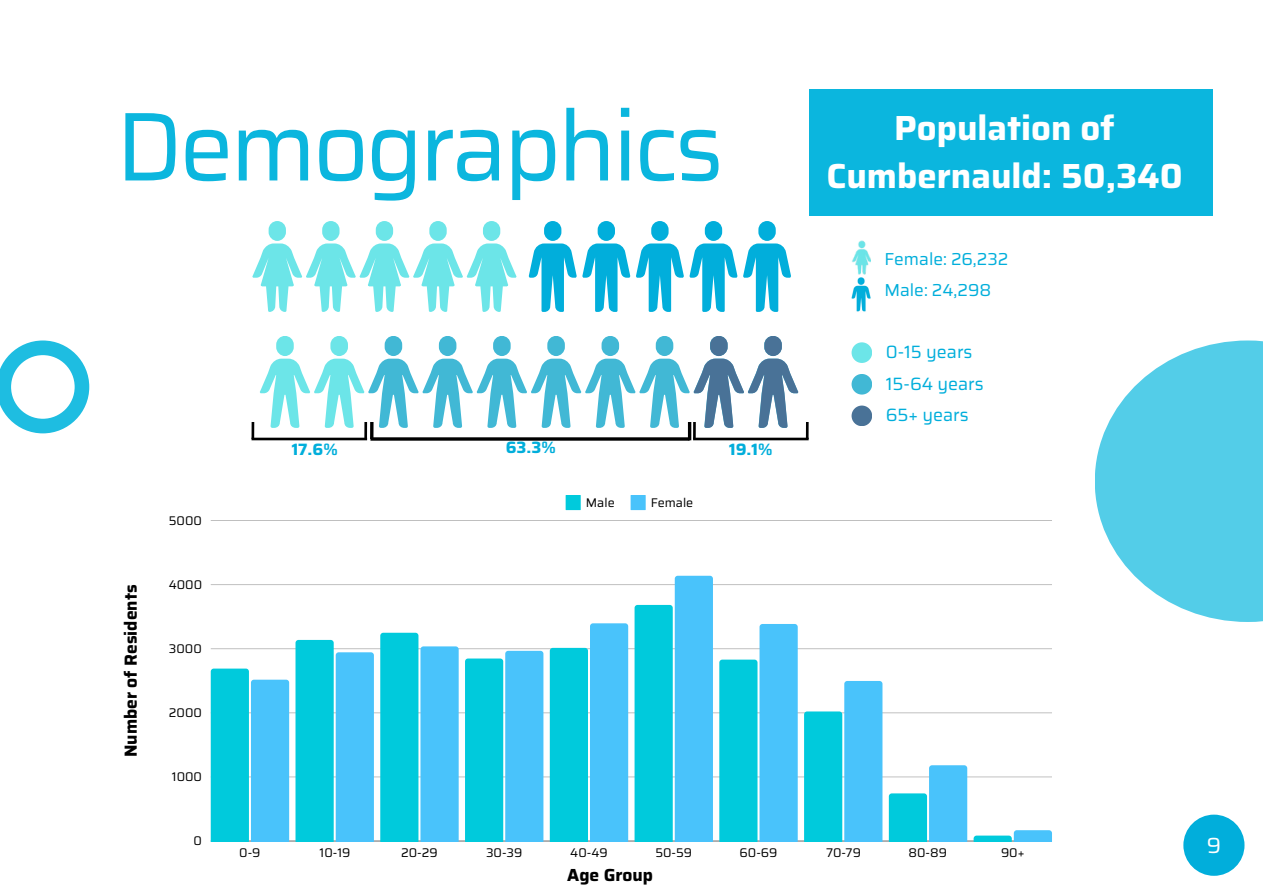
<style>
.page{position:relative;width:1263px;height:894px;background:#fff}
.page>*{position:absolute;margin:0;border:0;box-sizing:border-box;transform-origin:0 0}
.t1{font:97.8px "Saira";letter-spacing:-.04em;color:#0bb6de}
.t2{font:700 34.8px/48.2px "Saira";color:#fff;text-align:center}
.t3{font:21.9px "Saira";color:#fff}
.t4{font:17.85px "Saira";color:#01aedb}
.t5{font:700 17.55px "Saira";color:#000}
.t6{font:17.25px "Saira";color:#01aedb}
.t7{font:700 16.5px "Saira";color:#01aedb}
.t8{font:12.6px "Saira";color:#000}
</style>
<div class="page">
<svg style="left:1095px;top:340px;width:168px;height:281px;fill:#53cde8"></svg>
<svg style="left:566px;top:495px;width:15px;height:15px"></svg>
<svg style="left:631px;top:495px;width:15px;height:15px"></svg>
<hr style="left:211px;top:840px;width:841px;height:1px;background:#000;opacity:.6">
<hr style="left:211px;top:776px;width:841px;height:1px;background:#dbdbdb">
<hr style="left:211px;top:712px;width:841px;height:1px;background:#d4d4d4">
<hr style="left:211px;top:648px;width:841px;height:1px;background:#cdcdcd">
<hr style="left:211px;top:584px;width:841px;height:1px;background:#c6c6c6">
<hr style="left:211px;top:520px;width:841px;height:1px;background:#bfbfbf">
<svg style="left:211px;top:668px;width:78px;height:172px"></svg>
<svg style="left:295px;top:639px;width:79px;height:201px"></svg>
<svg style="left:380px;top:632px;width:79px;height:208px"></svg>
<svg style="left:465px;top:650px;width:78px;height:190px"></svg>
<svg style="left:550px;top:623px;width:78px;height:217px"></svg>
<svg style="left:635px;top:575px;width:78px;height:265px"></svg>
<svg style="left:719px;top:624px;width:79px;height:216px"></svg>
<svg style="left:804px;top:681px;width:78px;height:159px"></svg>
<svg style="left:889px;top:765px;width:78px;height:75px"></svg>
<svg style="left:974px;top:830px;width:78px;height:10px"></svg>
<div style="left:809px;top:89px;width:403px;height:127px;background:#0bb6de"></div>
<svg style="left:252px;top:221px;width:264px;height:91px"></svg>
<svg style="left:529px;top:221px;width:262px;height:91px"></svg>
<img style="left:852px;top:241px;width:19px;height:33px">
<img style="left:852px;top:277px;width:19px;height:35px">
<svg style="left:260px;top:336px;width:376px;height:91px"></svg>
<svg style="left:694px;top:336px;width:104px;height:91px"></svg>
<hr style="left:252px;top:437px;width:115px;height:3px;background:#000">
<svg style="left:252px;top:422px;width:2px;height:15px"></svg>
<hr style="left:364px;top:422px;width:3px;height:17px;background:#000">
<hr style="left:693px;top:437px;width:116px;height:3px;background:#000">
<hr style="left:693px;top:422px;width:3px;height:17px;background:#000">
<hr style="left:806px;top:422px;width:3px;height:17px;background:#000">
<hr style="left:370px;top:437px;width:320px;height:3px;background:#000">
<svg style="left:370px;top:422px;width:4px;height:16px"></svg>
<hr style="left:688px;top:422px;width:3px;height:18px;background:#000">
<div style="left:851px;top:342px;width:21px;height:21px;background:#6ce5e8;border-radius:50%"></div>
<div style="left:851px;top:374px;width:21px;height:20px;background:#41b8d5;border-radius:50%"></div>
<div style="left:851px;top:405px;width:21px;height:21px;background:#497297;border-radius:50%"></div>
<svg style="left:0;top:340px;width:89px;height:93px"></svg>
<div style="left:1183px;top:814px;width:61px;height:61px;background:#01aedb;border-radius:50%"></div>
<p class="t1" style="left:116px;top:69px;width:610px">Demographics</p>
<p class="t2" style="left:826px;top:103px;width:358px">Population of<br>Cumbernauld: 50,340</p>
<p class="t6" style="left:884px;top:245px;width:126px">Female: 26,232</p>
<p class="t6" style="left:884px;top:276px;width:108px">Male: 24,298</p>
<p class="t5" style="left:117px;top:757px;width:174px;rotate:-90deg">Number of Residents</p>
<p class="t8" style="left:169px;top:510px;width:35px">5000</p>
<p class="t8" style="left:169px;top:574px;width:35px">4000</p>
<p class="t8" style="left:169px;top:638px;width:34px">3000</p>
<p class="t8" style="left:169px;top:702px;width:35px">2000</p>
<p class="t8" style="left:172px;top:766px;width:32px">1000</p>
<p class="t8" style="left:194px;top:830px;width:10px">0</p>
<h3 class="t7" style="left:292px;top:435px;width:48px">17.6%</h3>
<p class="t7" style="left:506px;top:434px;width:52px">63.3%</p>
<p class="t7" style="left:729px;top:435px;width:45px">19.1%</p>
<p class="t8" style="left:586px;top:493px;width:30px">Male</p>
<p class="t8" style="left:651px;top:493px;width:44px">Female</p>
<h3 class="t4" style="left:886px;top:337px;width:88px">0-15 years</h3>
<h3 class="t4" style="left:886px;top:369px;width:99px">15-64 years</h3>
<h3 class="t4" style="left:886px;top:400px;width:84px">65+ years</h3>
<p class="t8" style="left:239px;top:842px;width:23px">0-9</p>
<p class="t8" style="left:320px;top:842px;width:32px">10-19</p>
<p class="t8" style="left:401px;top:842px;width:38px">20-29</p>
<p class="t8" style="left:486px;top:842px;width:38px">30-39</p>
<p class="t8" style="left:570px;top:842px;width:39px">40-49</p>
<p class="t8" style="left:655px;top:842px;width:38px">50-59</p>
<p class="t8" style="left:740px;top:842px;width:39px">60-69</p>
<p class="t8" style="left:826px;top:842px;width:36px">70-79</p>
<p class="t8" style="left:909px;top:842px;width:40px">80-89</p>
<p class="t8" style="left:1001px;top:842px;width:25px">90+</p>
<h3 class="t5" style="left:567px;top:860px;width:87px">Age Group</h3>
<p class="t3" style="left:1207px;top:827px;width:16px">9</p>
</div>
